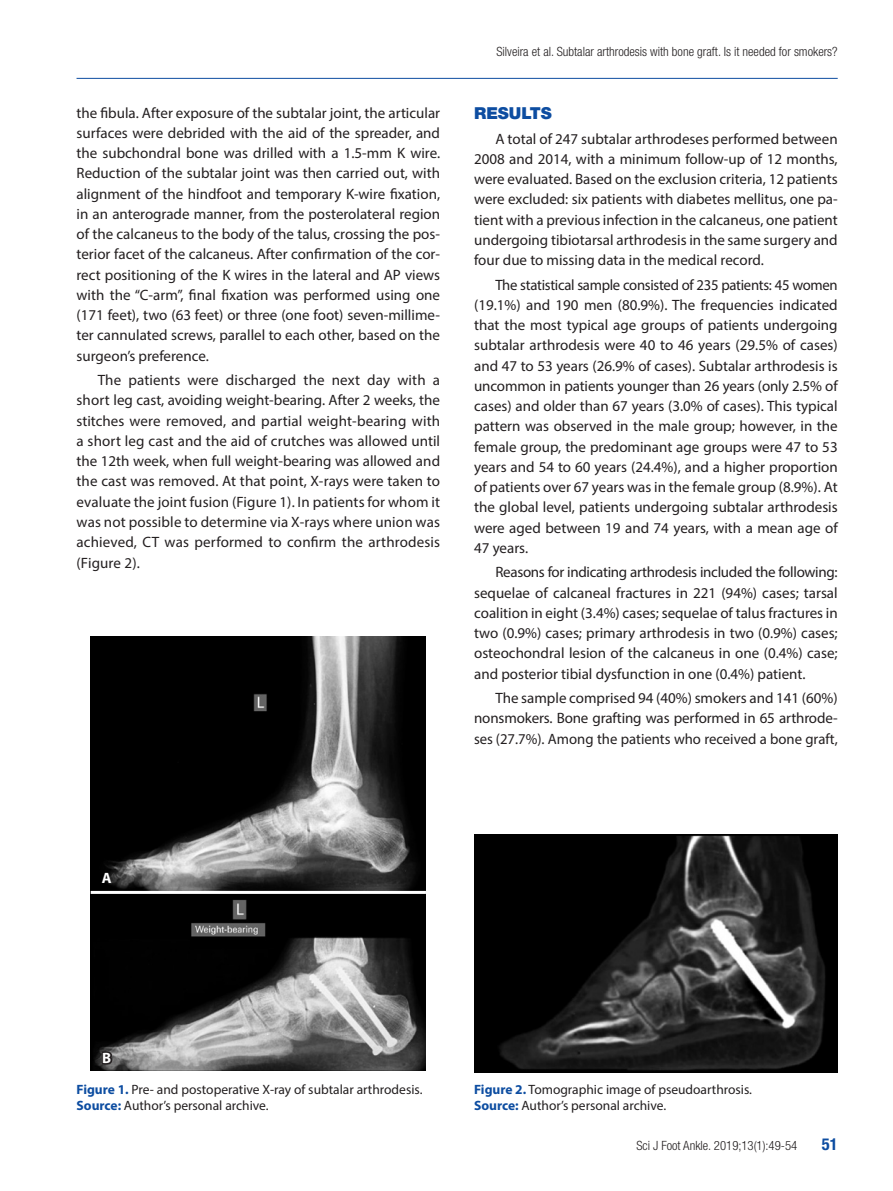
<style>
.page{position:relative;width:893px;height:1191px;background:#fff}
.page>*{position:absolute;margin:0;border:0;box-sizing:border-box;transform-origin:0 0}
.t1{font:900 16.5px "Helvetica Neue";color:#0d4da1}
.t2{font:700 condensed 16.5px "Helvetica Neue";color:#0d4da1}
.t3{font:15px/20.2px "Myriad Pro";color:#231f20;text-align:justify}
.t4{font:700 15px "Myriad Pro";color:#fff}
.t5{font:13.5px/16.2px "Myriad Pro";color:#231f20}
.t6{font:300 condensed 12.75px "Helvetica Neue";color:#231f20}
.s1{font-weight:700;color:#0d4da1}
</style>
<div class="page">
<hr style="left:77px;top:78px;width:761px;height:1px;background:#0d4da1">
<img style="left:91px;top:636px;width:335px;height:434px">
<hr style="left:91px;top:891px;width:335px;height:3px;background:#fff">
<svg style="left:100px;top:1049px;width:15px;height:17px"></svg>
<img style="left:474px;top:834px;width:364px;height:239px">
<p class="t3" style="left:77px;top:102px;width:365px">the fibula. After exposure of the subtalar joint, the articular surfaces were debrided with the aid of the spreader, and the subchondral bone was drilled with a 1.5-mm K wire.<br>Reduction of the subtalar joint was then carried out, with alignment of the hindfoot and temporary K-wire fixation, in an anterograde manner, from the posterolateral region of the calcaneus to the body of the talus, crossing the pos&shy;terior facet of the calcaneus. After confirmation of the cor&shy;rect positioning of the K wires in the lateral and AP views with the “C-arm”, final fixation was performed using one (171 feet), two (63 feet) or three (one foot) seven-millime&shy;ter cannulated screws, parallel to each other, based on the surgeon’s preference.</p>
<p class="t3" style="left:77px;top:370px;width:365px;text-indent:21px">The patients were discharged the next day with a short leg cast, avoiding weight-bearing. After 2 weeks, the stitches were removed, and partial weight-bearing with a short leg cast and the aid of crutches was allowed until the 12th week, when full weight-bearing was allowed and the cast was removed. At that point, X-rays were taken to evaluate the joint fusion (Figure 1). In patients for whom it was not possible to determine via X-rays where union was achieved, CT was performed to confirm the arthrodesis (Figure 2).</p>
<p class="t6" style="left:496px;top:44px;width:343px">Silveira et al. Subtalar arthrodesis with bone graft. Is it needed for smokers?</p>
<p class="t1" style="left:474px;top:103px;width:79px">RESULTS</p>
<p class="t3" style="left:474px;top:128px;width:365px;text-indent:21px">A total of 247 subtalar arthrodeses performed between 2008 and 2014, with a minimum follow-up of 12 months, were evaluated. Based on the exclusion criteria, 12 patients were excluded: six patients with diabetes mellitus, one pa&shy;tient with a previous infection in the calcaneus, one patient undergoing tibiotarsal arthrodesis in the same surgery and four due to missing data in the medical record.</p>
<p class="t3" style="left:474px;top:274px;width:365px;text-indent:21px">The statistical sample consisted of 235 patients: 45 women (19.1%) and 190 men (80.9%). The frequencies indicated that the most typical age groups of patients undergoing subtalar arthrodesis were 40 to 46 years (29.5% of cases) and 47 to 53 years (26.9% of cases). Subtalar arthrodesis is uncommon in patients younger than 26 years (only 2.5% of cases) and older than 67 years (3.0% of cases). This typical pattern was observed in the male group; however, in the female group, the predominant age groups were 47 to 53 years and 54 to 60 years (24.4%), and a higher proportion of patients over 67 years was in the female group (8.9%). At the global level, patients undergoing subtalar arthrodesis were aged between 19 and 74 years, with a mean age of 47 years.</p>
<p class="t3" style="left:474px;top:562px;width:365px;text-indent:21px">Reasons for indicating arthrodesis included the following: sequelae of calcaneal fractures in 221 (94%) cases; tarsal coalition in eight (3.4%) cases; sequelae of talus fractures in two (0.9%) cases; primary arthrodesis in two (0.9%) cases; osteochondral lesion of the calcaneus in one (0.4%) case; and posterior tibial dysfunction in one (0.4%) patient.</p>
<p class="t3" style="left:474px;top:688px;width:365px;text-indent:21px">The sample comprised 94 (40%) smokers and 141 (60%) nonsmokers. Bone grafting was performed in 65 arthrode&shy;ses (27.7%). Among the patients who received a bone graft,</p>
<p class="t4" style="left:102px;top:868px;width:11px">A</p>
<p class="t4" style="left:102px;top:1048px;width:11px">B</p>
<p class="t5" style="left:77px;top:1081px;width:347px"><span class="s1">Figure 1.</span> Pre- and postoperative X-ray of subtalar arthrodesis.<br><span class="s1">Source:</span> Author’s personal archive.</p>
<p class="t5" style="left:474px;top:1081px;width:279px"><span class="s1">Figure 2.</span> Tomographic image of pseudoarthrosis.<br><span class="s1">Source:</span> Author’s personal archive.</p>
<p class="t6" style="left:636px;top:1137px;width:162px">Sci J Foot Ankle. 2019;13(1):49-54</p>
<p class="t2" style="left:822px;top:1133px;width:17px">51</p>
</div>
